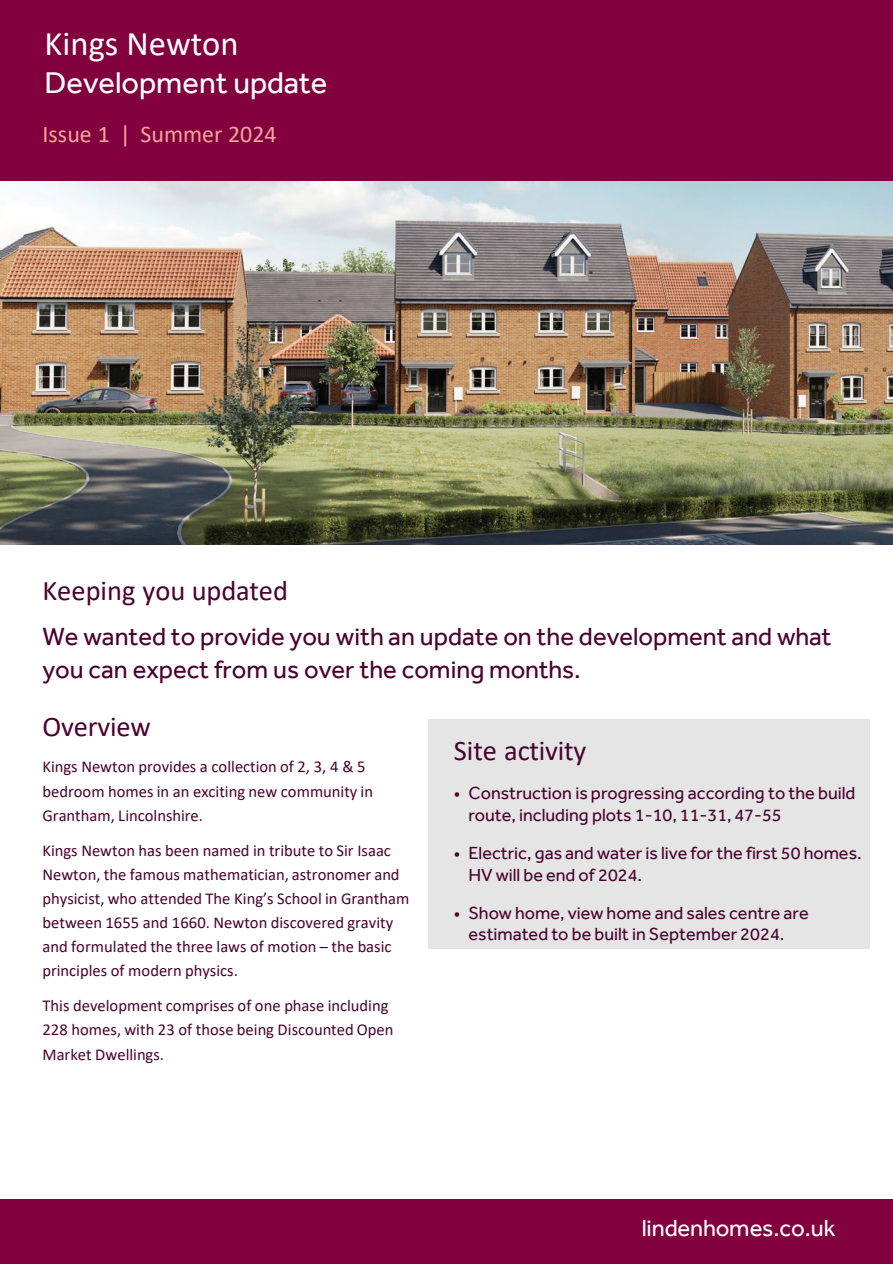
<style>
.page{position:relative;width:893px;height:1264px;background:#fff}
.page>*{position:absolute;margin:0;border:0;box-sizing:border-box;transform-origin:0 0}
.t1{font:34.5px "Calibri";color:#fff}
.t2{font:30.75px "Effra";color:#fff}
.t3{font:28.5px "Calibri";letter-spacing:-.005em;color:#4a0231}
.t4{font:25.5px/33px "Effra";color:#4a0231}
.t5{font:24px "Calibri";color:#f7a59a}
.t6{font:24px "Effra";letter-spacing:-.01em;color:#fff}
.t7{font:18px/21.6px "Effra";color:#4a0231}
.t8{font:16.5px/24.2px "Calibri";color:#4a0231}
</style>
<div class="page">
<div style="left:0;top:1198px;width:892px;height:65px;background:#83003f"></div>
<div style="left:0;top:0;width:892px;height:183px;background:#83003f"></div>
<div style="left:428px;top:719px;width:441px;height:229px;background:#e4e5e4"></div>
<img style="left:0;top:181px;width:892px;height:363px">
<h1 class="t1" style="left:45px;top:19px;width:195px">Kings Newton</h1>
<p class="t2" style="left:45px;top:64px;width:284px">Development update</p>
<p class="t5" style="left:42px;top:118px;width:235px">Issue 1 | Summer 2024</p>
<h3 class="t3" style="left:42px;top:571px;width:247px">Keeping you updated</h3>
<h3 class="t4" style="left:42px;top:619px;width:790px">We wanted to provide you with an update on the development and what you can expect from us over the coming months.</h3>
<p class="t3" style="left:42px;top:706px;width:110px">Overview</p>
<p class="t8" style="left:42px;top:754px;width:332px">Kings Newton provides a collection of 2, 3, 4 &amp; 5 bedroom homes in an exciting new community in<br>Grantham, Lincolnshire.</p>
<p class="t8" style="left:42px;top:837px;width:368px">Kings Newton has been named in tribute to Sir Isaac Newton, the famous mathematician, astronomer and physicist, who attended The King’s School in Grantham between 1655 and 1660. Newton discovered gravity and formulated the three laws of motion – the basic principles of modern physics.</p>
<p class="t8" style="left:42px;top:992px;width:352px">This development comprises of one phase including<br>228 homes, with 23 of those being Discounted Open<br>Market Dwellings.</p>
<p class="t3" style="left:453px;top:730px;width:134px">Site activity</p>
<p class="t7" style="left:468px;top:782px;width:388px;text-indent:-15px">• Construction is progressing according to the build route, including plots 1-10, 11-31, 47-55</p>
<p class="t7" style="left:468px;top:841px;width:395px;text-indent:-15px">• Electric, gas and water is live for the first 50 homes.<br>HV will be end of 2024.</p>
<p class="t7" style="left:453px;top:901px;width:356px;text-align:center">• Show home, view home and sales centre are estimated to be built in September 2024.</p>
<h3 class="t6" style="left:641px;top:1213px;width:195px">lindenhomes.co.uk</h3>
</div>
